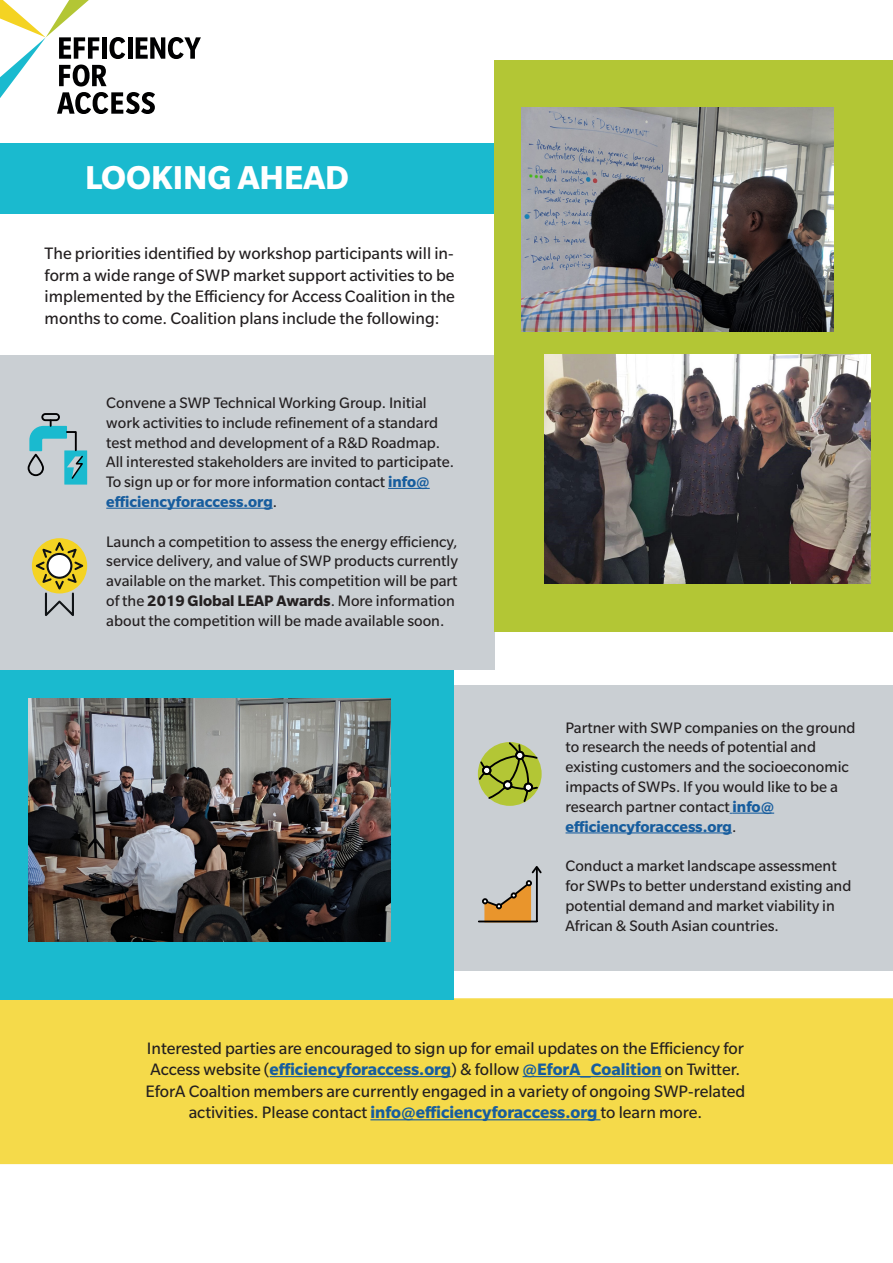
<style>
.page{position:relative;width:893px;height:1263px;background:#fff}
.page>*{position:absolute;margin:0;border:0;box-sizing:border-box;transform-origin:0 0}
.t1{font:700 36px "Slate Std";color:#fff}
.t2{font:18px/21.6px "Slate Std";color:#231f20;text-align:justify}
.t3{font:16.5px/19.8px "Slate Std";color:#231f20}
.s1{font-weight:700;color:#175d9e}
.s2{font-weight:700}
</style>
<div class="page">
<div style="left:0;top:143px;width:536px;height:70px;background:#1abacf"></div>
<div style="left:0;top:998px;width:893px;height:166px;background:#f5da4a"></div>
<div style="left:0;top:670px;width:454px;height:329px;background:#1abacf"></div>
<div style="left:454px;top:685px;width:439px;height:286px;background:#cacfd3"></div>
<div style="left:0;top:355px;width:495px;height:315px;background:#cacfd3"></div>
<div style="left:495px;top:60px;width:398px;height:571px;background:#b3c635"></div>
<img style="left:522px;top:107px;width:311px;height:225px">
<svg style="left:0;top:0;width:201px;height:114px"></svg>
<hr style="left:388px;top:488px;width:42px;height:1px;background:#175d9e">
<hr style="left:106px;top:508px;width:167px;height:1px;background:#175d9e">
<hr style="left:270px;top:1076px;width:181px;height:1px;background:#175d9e">
<hr style="left:523px;top:1076px;width:139px;height:1px;background:#175d9e">
<hr style="left:370px;top:1119px;width:230px;height:1px;background:#175d9e">
<hr style="left:479px;top:920px;width:58px;height:2px;background:#000001">
<svg style="left:482px;top:866px;width:60px;height:56px"></svg>
<svg style="left:32px;top:538px;width:55px;height:78px"></svg>
<svg style="left:478px;top:742px;width:64px;height:64px"></svg>
<svg style="left:478px;top:742px;width:61px;height:62px"></svg>
<div style="left:503px;top:780px;width:9px;height:10px;background:#fff;border:2px solid #000001;border-radius:50%"></div>
<div style="left:503px;top:780px;width:9px;height:10px;border:2px solid #000001;border-radius:50%"></div>
<div style="left:515px;top:751px;width:9px;height:9px;background:#fff;border:2px solid #000001;border-radius:50%"></div>
<div style="left:515px;top:751px;width:9px;height:9px;border:2px solid #000001;border-radius:50%"></div>
<div style="left:482px;top:766px;width:9px;height:9px;background:#fff;border:2px solid #000001;border-radius:50%"></div>
<div style="left:482px;top:766px;width:9px;height:9px;border:2px solid #000001;border-radius:50%"></div>
<div style="left:524px;top:782px;width:9px;height:10px;background:#fff;border:2px solid #000001;border-radius:50%"></div>
<div style="left:524px;top:782px;width:9px;height:10px;border:2px solid #000001;border-radius:50%"></div>
<div style="left:41px;top:413px;width:19px;height:8px;border:2px solid #000001;border-radius:3px"></div>
<svg style="left:28px;top:418px;width:59px;height:67px"></svg>
<hr style="left:733px;top:813px;width:41px;height:1px;background:#175d9e">
<hr style="left:566px;top:832px;width:166px;height:1px;background:#175d9e">
<img style="left:29px;top:699px;width:361px;height:242px">
<img style="left:545px;top:354px;width:325px;height:229px">
<p class="t1" style="left:85px;top:158px;width:265px">LOOKING AHEAD</p>
<p class="t2" style="left:45px;top:242px;width:412px">The priorities identified by workshop participants will in&shy;form a wide range of SWP market support activities to be implemented by the Efficiency for Access Coalition in the months to come. Coalition plans include the following:</p>
<p class="t3" style="left:106px;top:393px;width:349px">Convene a SWP Technical Working Group. Initial work activities to include refinement of a standard test method and development of a R&amp;D Roadmap.<br>All interested stakeholders are invited to participate.<br>To sign up or for more information contact <span class="s1">info@ efficiencyforaccess.org</span>.</p>
<p class="t3" style="left:106px;top:531px;width:353px">Launch a competition to assess the energy efficiency, service delivery, and value of SWP products currently available on the market. This competition will be part of the <span class="s2">2019 Global LEAP Awards</span>. More information about the competition will be made available soon.</p>
<p class="t3" style="left:566px;top:717px;width:292px">Partner with SWP companies on the ground to research the needs of potential and existing customers and the socioeconomic impacts of SWPs. If you would like to be a research partner contact <span class="s1">info@ efficiencyforaccess.org</span>.</p>
<p class="t3" style="left:566px;top:856px;width:287px">Conduct a market landscape assessment for SWPs to better understand existing and potential demand and market viability in African &amp; South Asian countries.</p>
<p class="t2" style="left:147px;top:1037px;width:599px">Interested parties are encouraged to sign up for email updates on the Efficiency for<br>Access website (<span class="s1">efficiencyforaccess.org</span>) &amp; follow <span class="s1">@EforA_Coalition</span> on Twitter.</p>
<p class="t2" style="left:145px;top:1080px;width:602px;text-align:center">EforA Coaltion members are currently engaged in a variety of ongoing SWP-related activities. Please contact <span class="s1">info@efficiencyforaccess.org</span> to learn more.</p>
</div>
